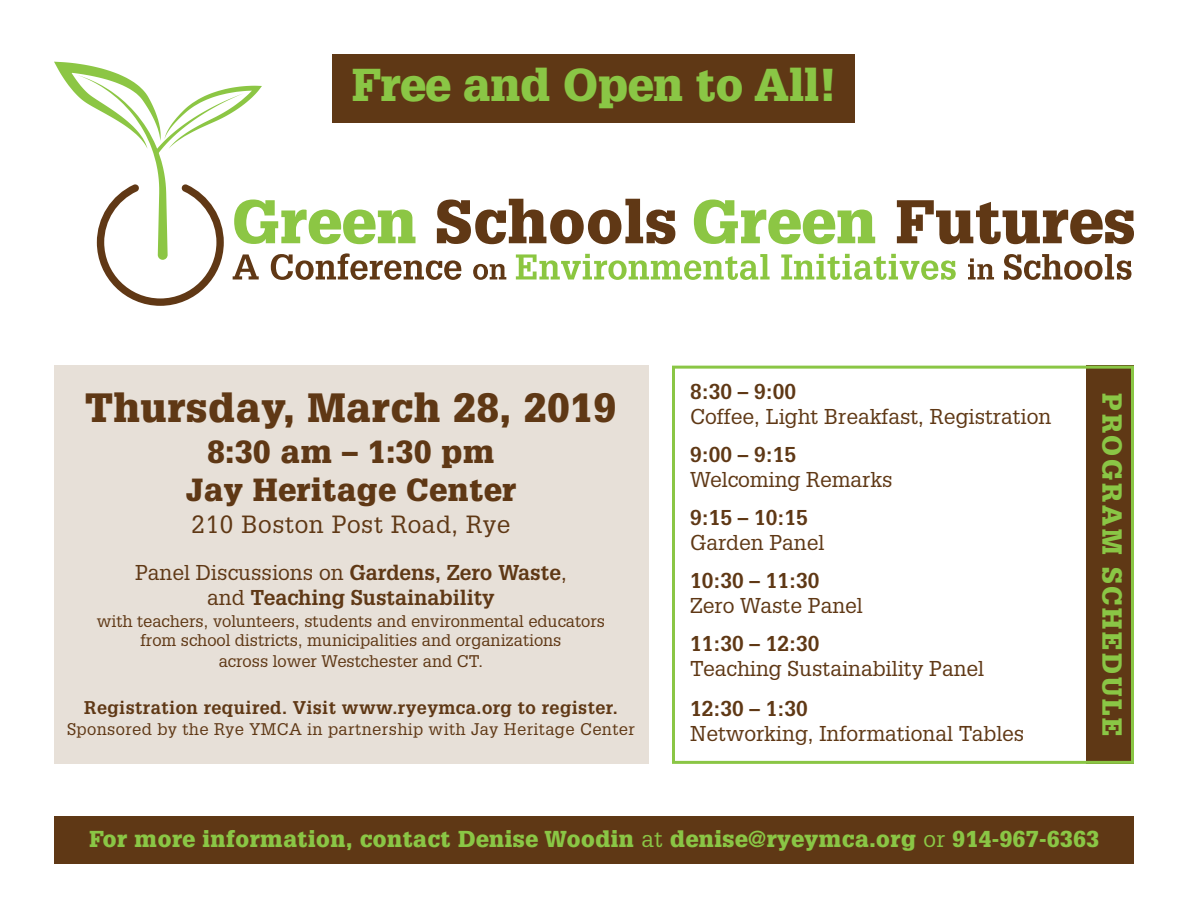
<style>
.page{position:relative;width:1188px;height:918px;background:#fff}
.page>*{position:absolute;margin:0;border:0;box-sizing:border-box;transform-origin:0 0}
.t1{font:900 45px "Glypha";color:#8ac645}
.t2{font:900 39.9px "Glypha";letter-spacing:.025em;color:#5f3815}
.t3{font:900 31.2px "Glypha";letter-spacing:.025em;color:#5f3815}
.t4{font:900 27px "Glypha";letter-spacing:.1em;color:#8ac645}
.t5{font:24.3px "Glypha";letter-spacing:.025em;color:#5f3815}
.t6{font:900 22.5px "Glypha";letter-spacing:.025em;color:#8ac645}
.t7{font:21px "Glypha";color:#5f3815}
.t8{font:700 21px "Glypha";color:#5f3815}
.t9{font:700 18px "Glypha";letter-spacing:.025em;color:#5f3815}
.t10{font:16.5px/20.4px "Glypha";color:#5f3815;text-align:center}
.t11{font:16.5px "Glypha";letter-spacing:.025em;color:#5f3815}
.s1{font-weight:700}
.s2{font-weight:400}
</style>
<div class="page">
<svg style="left:54px;top:62px;width:1080px;height:244px"></svg>
<div style="left:54px;top:366px;width:594px;height:398px;background:#e7e0d8"></div>
<div style="left:333px;top:54px;width:522px;height:69px;background:#5f3815"></div>
<div style="left:1086px;top:366px;width:48px;height:398px;background:#5f3815"></div>
<div style="left:54px;top:816px;width:1080px;height:48px;background:#5f3815"></div>
<div style="left:672px;top:366px;width:462px;height:398px;border:3px solid #8ac645"></div>
<p class="t1" style="left:351px;top:68px;width:487px">Free and Open to All!</p>
<p class="t2" style="left:86px;top:392px;width:532px">Thursday, March 28, 2019</p>
<p class="t3" style="left:207px;top:440px;width:289px">8:30 am – 1:30 pm</p>
<p class="t3" style="left:186px;top:478px;width:332px">Jay Heritage Center</p>
<p class="t5" style="left:192px;top:515px;width:320px">210 Boston Post Road, Rye</p>
<p class="t7" style="left:135px;top:564px;width:433px">Panel Discussions on <span class="s1">Gardens, Zero Waste</span>,</p>
<p class="t8" style="left:207px;top:589px;width:289px"><span class="s2">and</span> Teaching Sustainability</p>
<p class="t10" style="left:97px;top:612px;width:510px">with teachers, volunteers, students and environmental educators from school districts, municipalities and organizations<br>across lower Westchester and CT.</p>
<p class="t9" style="left:84px;top:701px;width:535px">Registration required. Visit www.ryeymca.org to register.</p>
<p class="t11" style="left:67px;top:722px;width:569px">Sponsored by the Rye YMCA in partnership with Jay Heritage Center</p>
<p class="t8" style="left:690px;top:384px;width:108px">8:30 – 9:00</p>
<p class="t7" style="left:690px;top:409px;width:363px">Coffee, Light Breakfast, Registration</p>
<p class="t8" style="left:690px;top:447px;width:108px">9:00 – 9:15</p>
<p class="t7" style="left:690px;top:472px;width:204px">Welcoming Remarks</p>
<p class="t8" style="left:690px;top:510px;width:119px">9:15 – 10:15</p>
<p class="t7" style="left:690px;top:535px;width:136px">Garden Panel</p>
<p class="t8" style="left:690px;top:573px;width:131px">10:30 – 11:30</p>
<p class="t7" style="left:690px;top:598px;width:174px">Zero Waste Panel</p>
<p class="t8" style="left:690px;top:636px;width:131px">11:30 – 12:30</p>
<p class="t7" style="left:690px;top:661px;width:296px">Teaching Sustainability Panel</p>
<p class="t8" style="left:690px;top:700px;width:119px">12:30 – 1:30</p>
<p class="t7" style="left:690px;top:726px;width:336px">Networking, Informational Tables</p>
<p class="t4" style="left:1122px;top:393px;width:344px;rotate:90deg">PROGRAM SCHEDULE</p>
<p class="t6" style="left:89px;top:830px;width:1011px">For more information, contact Denise Woodin <span class="s2">at</span> denise@ryeymca.org <span class="s2">or</span> 914-967-6363</p>
</div>
